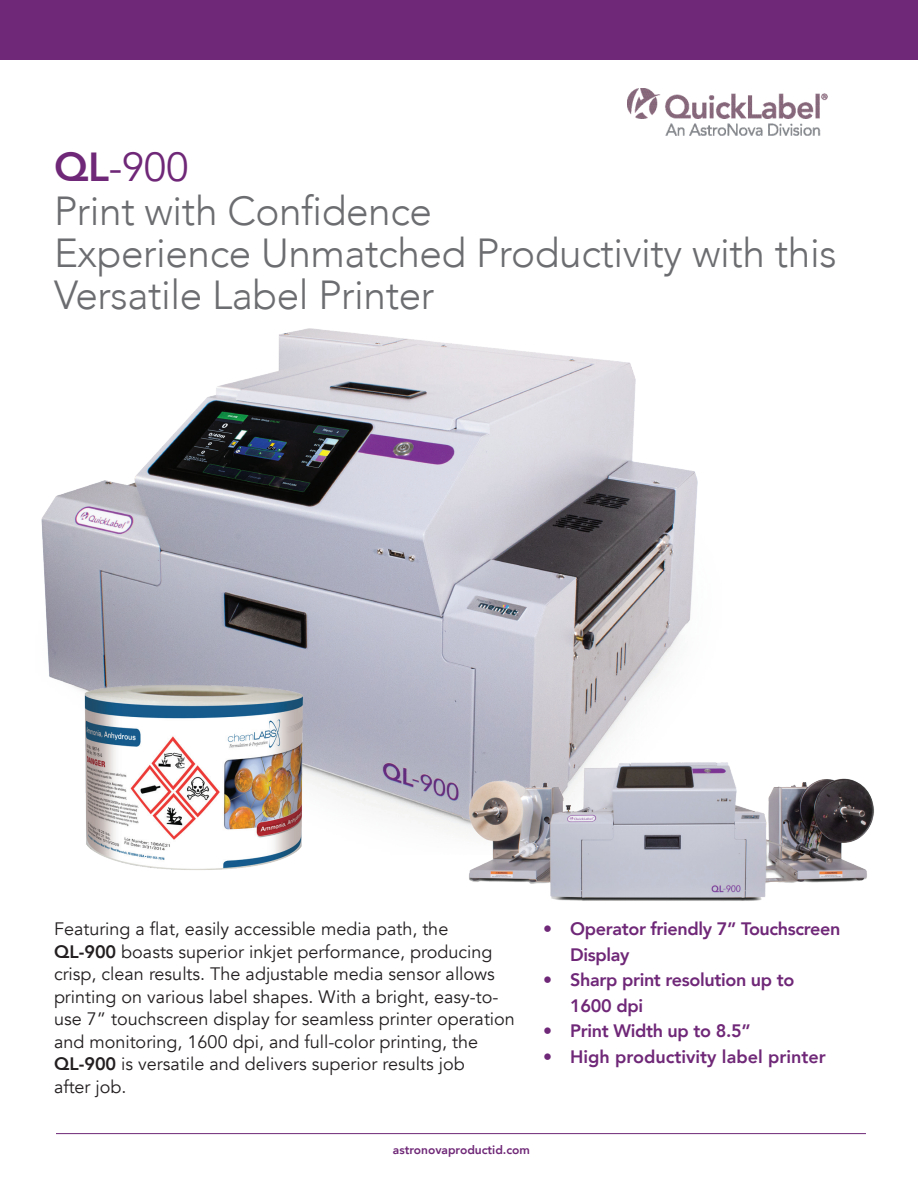
<style>
.page{position:relative;width:918px;height:1188px;background:#fff}
.page>*{position:absolute;margin:0;border:0;box-sizing:border-box;transform-origin:0 0}
.t1{font:300 40.5px/42px "Avenir";letter-spacing:-.01em;color:#6c6d70}
.t2{font:40.5px "Avenir";color:#6f2777}
.t3{font:18px/22.5px "Avenir";color:#231f20}
.t4{font:800 18px/25.5px "Avenir";letter-spacing:-.02em;color:#6f2777}
.t5{font:800 18px "Avenir";color:#6f2777}
.t6{font:800 12px "Avenir";color:#6f2877}
.s1{font-weight:800}
</style>
<div class="page">
<img style="left:41px;top:328px;width:657px;height:499px">
<hr style="left:56px;top:1133px;width:810px;height:1px;background:#6f2877">
<div style="left:0;top:0;width:918px;height:59px;background:#6f2877"></div>
<img style="left:627px;top:89px;width:201px;height:46px">
<img style="left:67px;top:672px;width:252px;height:198px">
<img style="left:447px;top:750px;width:427px;height:151px">
<h1 class="t2" style="left:54px;top:143px;width:136px"><span class="s1">QL</span>-900</h1>
<h1 class="t1" style="left:54px;top:191px;width:784px">Print with Confidence<br>Experience Unmatched Productivity with this<br>Versatile Label Printer</h1>
<p class="t3" style="left:54px;top:918px;width:462px">Featuring a flat, easily accessible media path, the <span class="s1">QL-900</span> boasts superior inkjet performance, producing crisp, clean results. The adjustable media sensor allows printing on various label shapes. With a bright, easy-to&shy;use 7” touchscreen display for seamless printer operation and monitoring, 1600 dpi, and full-color printing, the <span class="s1">QL-900</span> is versatile and delivers superior results job<br>after job.</p>
<p class="t4" style="left:570px;top:916px;width:272px;text-indent:-27px">• Operator friendly 7” Touchscreen<br>Display</p>
<p class="t4" style="left:570px;top:967px;width:226px;text-indent:-27px">• Sharp print resolution up to<br>1600 dpi</p>
<p class="t4" style="left:543px;top:1018px;width:209px">• Print Width up to 8.5”</p>
<p class="t5" style="left:543px;top:1043px;width:284px">• High productivity label printer</p>
<p class="t6" style="left:393px;top:1140px;width:139px">astronovaproductid.com</p>
</div>
